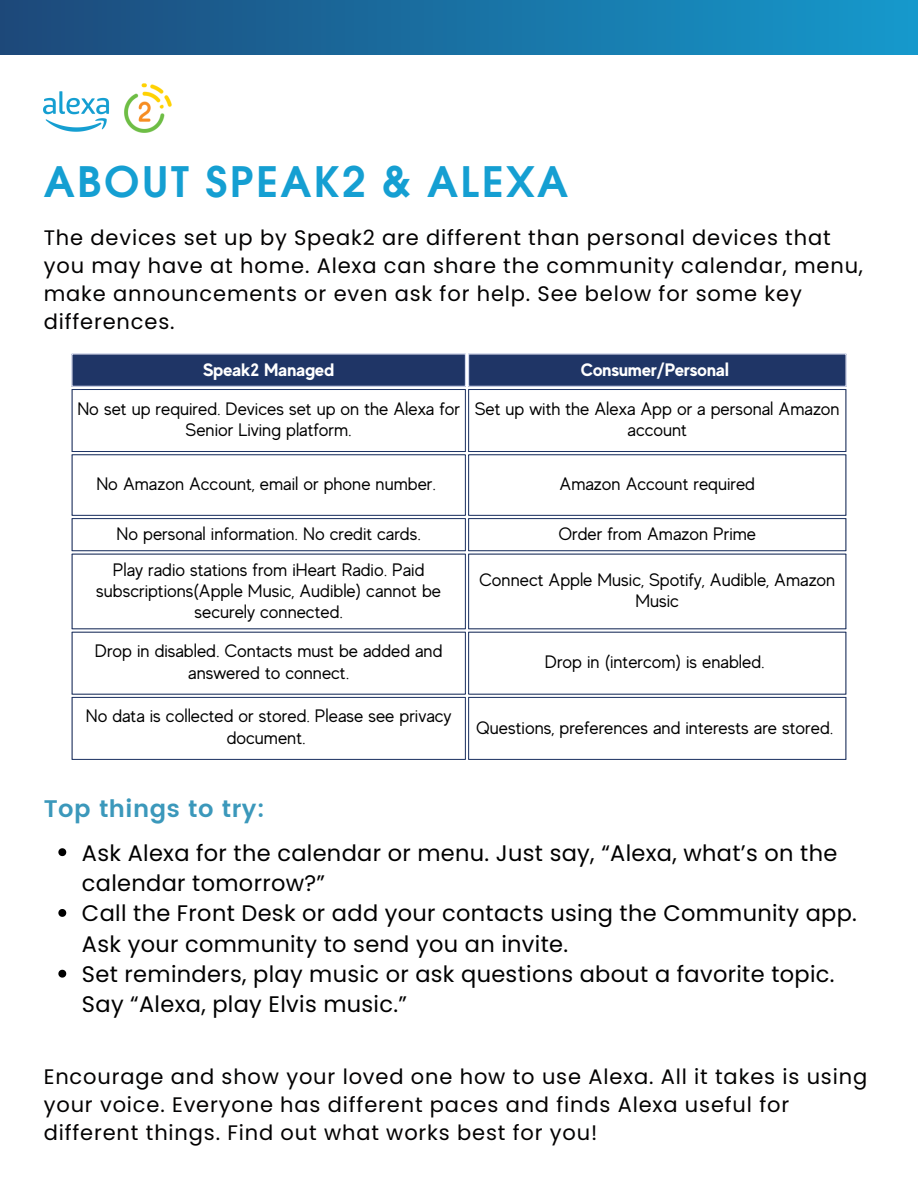
<style>
.page{position:relative;width:918px;height:1188px;background:#fff}
.page>*{position:absolute;margin:0;border:0;box-sizing:border-box;transform-origin:0 0}
.t1{font:700 42px "Evolventa";letter-spacing:.055em;color:#159fd2}
.t2{font:600 24px "Poppins";letter-spacing:.02em;color:#3b98bb}
.t3{font:22.5px/30.3px "Poppins";letter-spacing:.015em;color:#000}
.t4{font:21px/28.2px "Poppins";letter-spacing:.04em;color:#030202}
.t5{font:18px/21.3px "MADE Evolve Sans";color:#000;text-align:center}
.t6{font:700 18px "MADE Evolve Sans";color:#fff}
</style>
<div class="page">
<div style="left:73px;top:355px;width:773px;height:31px;background:#1f3566"></div>
<svg style="left:72px;top:390px;width:774px;height:369px"></svg>
<hr style="left:72px;top:354px;width:1px;height:32px;background:#e3e8ff">
<hr style="left:465px;top:354px;width:1px;height:32px;background:#e3e8ff">
<hr style="left:72px;top:354px;width:394px;height:1px;background:#e3e8ff">
<hr style="left:72px;top:386px;width:394px;height:1px;background:#e3e8ff">
<hr style="left:468px;top:354px;width:1px;height:32px;background:#e3e8ff">
<hr style="left:846px;top:354px;width:1px;height:32px;background:#e3e8ff">
<hr style="left:468px;top:354px;width:378px;height:1px;background:#e3e8ff">
<hr style="left:468px;top:386px;width:378px;height:1px;background:#e3e8ff">
<hr style="left:72px;top:390px;width:1px;height:61px;background:#1f3566">
<hr style="left:465px;top:390px;width:1px;height:61px;background:#1f3566">
<hr style="left:72px;top:389px;width:394px;height:1px;background:#1f3566">
<hr style="left:72px;top:451px;width:394px;height:1px;background:#1f3566">
<hr style="left:468px;top:390px;width:1px;height:61px;background:#1f3566">
<hr style="left:846px;top:390px;width:1px;height:61px;background:#1f3566">
<hr style="left:468px;top:389px;width:378px;height:1px;background:#1f3566">
<hr style="left:468px;top:451px;width:378px;height:1px;background:#1f3566">
<hr style="left:72px;top:455px;width:1px;height:60px;background:#1f3566">
<hr style="left:465px;top:455px;width:1px;height:60px;background:#1f3566">
<hr style="left:72px;top:455px;width:394px;height:1px;background:#1f3566">
<hr style="left:72px;top:515px;width:394px;height:1px;background:#1f3566">
<hr style="left:468px;top:455px;width:1px;height:60px;background:#1f3566">
<hr style="left:846px;top:455px;width:1px;height:60px;background:#1f3566">
<hr style="left:468px;top:455px;width:378px;height:1px;background:#1f3566">
<hr style="left:468px;top:515px;width:378px;height:1px;background:#1f3566">
<hr style="left:72px;top:519px;width:1px;height:32px;background:#1f3566">
<hr style="left:465px;top:519px;width:1px;height:32px;background:#1f3566">
<hr style="left:72px;top:518px;width:394px;height:1px;background:#1f3566">
<hr style="left:72px;top:551px;width:394px;height:1px;background:#1f3566">
<hr style="left:468px;top:519px;width:1px;height:32px;background:#1f3566">
<hr style="left:846px;top:519px;width:1px;height:32px;background:#1f3566">
<hr style="left:468px;top:518px;width:378px;height:1px;background:#1f3566">
<hr style="left:468px;top:551px;width:378px;height:1px;background:#1f3566">
<hr style="left:72px;top:554px;width:1px;height:75px;background:#1f3566">
<hr style="left:465px;top:554px;width:1px;height:75px;background:#1f3566">
<hr style="left:72px;top:554px;width:394px;height:1px;background:#1f3566">
<hr style="left:72px;top:629px;width:394px;height:1px;background:#1f3566">
<hr style="left:468px;top:554px;width:1px;height:75px;background:#1f3566">
<hr style="left:846px;top:554px;width:1px;height:75px;background:#1f3566">
<hr style="left:468px;top:554px;width:378px;height:1px;background:#1f3566">
<hr style="left:468px;top:629px;width:378px;height:1px;background:#1f3566">
<hr style="left:72px;top:632px;width:1px;height:62px;background:#1f3566">
<hr style="left:465px;top:632px;width:1px;height:62px;background:#1f3566">
<hr style="left:72px;top:632px;width:394px;height:1px;background:#1f3566">
<hr style="left:72px;top:694px;width:394px;height:1px;background:#1f3566">
<hr style="left:468px;top:632px;width:1px;height:62px;background:#1f3566">
<hr style="left:846px;top:632px;width:1px;height:62px;background:#1f3566">
<hr style="left:468px;top:632px;width:378px;height:1px;background:#1f3566">
<hr style="left:468px;top:694px;width:378px;height:1px;background:#1f3566">
<hr style="left:72px;top:698px;width:1px;height:61px;background:#1f3566">
<hr style="left:465px;top:698px;width:1px;height:61px;background:#1f3566">
<hr style="left:72px;top:697px;width:394px;height:1px;background:#1f3566">
<hr style="left:72px;top:759px;width:394px;height:1px;background:#1f3566">
<hr style="left:468px;top:698px;width:1px;height:61px;background:#1f3566">
<hr style="left:846px;top:698px;width:1px;height:61px;background:#1f3566">
<hr style="left:468px;top:697px;width:378px;height:1px;background:#1f3566">
<hr style="left:468px;top:759px;width:378px;height:1px;background:#1f3566">
<div style="left:0;top:0;width:918px;height:55px;background:linear-gradient(to right,#1d4879,#1599cc)"></div>
<svg style="left:58px;top:848px;width:8px;height:8px"></svg>
<svg style="left:58px;top:909px;width:8px;height:8px"></svg>
<svg style="left:58px;top:970px;width:8px;height:8px"></svg>
<img style="left:44px;top:91px;width:65px;height:41px">
<img style="left:124px;top:84px;width:48px;height:48px">
<p class="t1" style="left:44px;top:164px;width:526px">ABOUT SPEAK2 &amp; ALEXA</p>
<p class="t4" style="left:44px;top:223px;width:821px">The devices set up by Speak2 are different than personal devices that you may have at home. Alexa can share the community calendar, menu, make announcements or even ask for help. See below for some key differences.</p>
<p class="t6" style="left:203px;top:359px;width:133px">Speak2 Managed</p>
<p class="t6" style="left:581px;top:359px;width:150px">Consumer/Personal</p>
<p class="t5" style="left:77px;top:398px;width:384px">No set up required. Devices set up on the Alexa for<br>Senior Living platform.</p>
<h1 class="t5" style="left:475px;top:398px;width:366px">Set up with the Alexa App or a personal Amazon account</h1>
<p class="t5" style="left:96px;top:473px;width:341px">No Amazon Account, email or phone number.</p>
<p class="t5" style="left:560px;top:473px;width:197px">Amazon Account required</p>
<p class="t5" style="left:117px;top:524px;width:306px">No personal information. No credit cards.</p>
<p class="t5" style="left:558px;top:524px;width:199px">Order from Amazon Prime</p>
<p class="t5" style="left:96px;top:559px;width:346px">Play radio stations from iHeart Radio. Paid subscriptions(Apple Music, Audible) cannot be securely connected.</p>
<p class="t5" style="left:479px;top:569px;width:358px">Connect Apple Music, Spotify, Audible, Amazon<br>Music</p>
<p class="t5" style="left:95px;top:640px;width:349px">Drop in disabled. Contacts must be added and answered to connect.</p>
<p class="t5" style="left:545px;top:652px;width:221px">Drop in (intercom) is enabled.</p>
<p class="t5" style="left:86px;top:706px;width:367px">No data is collected or stored. Please see privacy document.</p>
<p class="t5" style="left:476px;top:717px;width:358px">Questions, preferences and interests are stored.</p>
<p class="t2" style="left:44px;top:795px;width:222px">Top things to try:</p>
<p class="t3" style="left:82px;top:838px;width:757px">Ask Alexa for the calendar or menu. Just say, “Alexa, what’s on the calendar tomorrow?”</p>
<p class="t3" style="left:82px;top:898px;width:776px">Call the Front Desk or add your contacts using the Community app.<br>Ask your community to send you an invite.</p>
<h2 class="t3" style="left:82px;top:959px;width:754px">Set reminders, play music or ask questions about a favorite topic.<br>Say “Alexa, play Elvis music.”</h2>
<p class="t4" style="left:44px;top:1062px;width:825px">Encourage and show your loved one how to use Alexa. All it takes is using your voice. Everyone has different paces and finds Alexa useful for different things. Find out what works best for you!</p>
</div>
